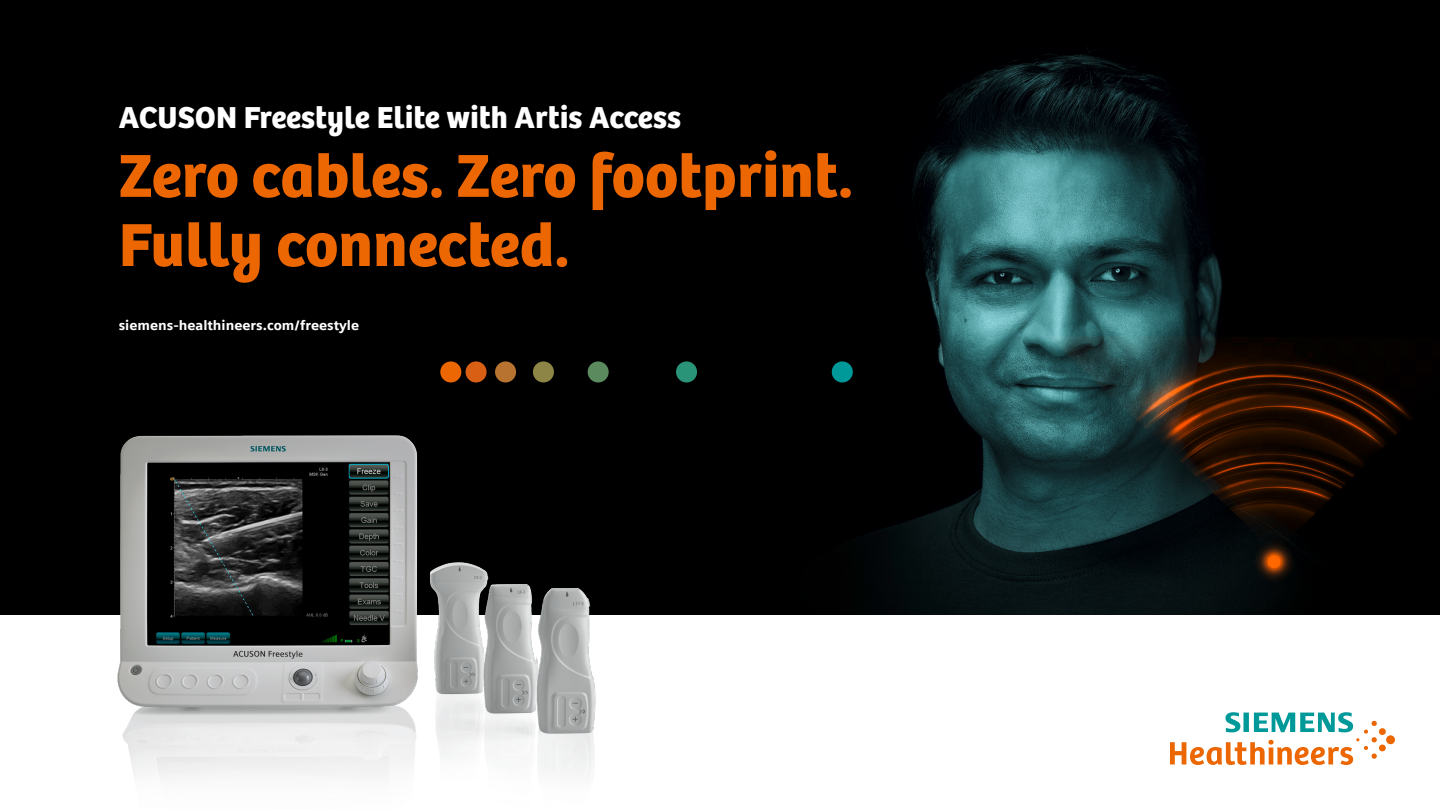
<style>
.page{position:relative;width:1440px;height:810px;background:#fff}
.page>*{position:absolute;margin:0;border:0;box-sizing:border-box;transform-origin:0 0}
.t1{font:62.85px/69.2px "SH Bree Headline Regular";color:#ec6602}
.t2{font:31.42px "SH Bree Headline Regular";color:#fff}
.t3{font:900 13.5px "Siemens Sans";color:#fff}
</style>
<div class="page">
<svg style="left:1170px;top:712px;width:225px;height:53px"></svg>
<div style="left:0;top:0;width:1440px;height:615px;background:#000"></div>
<img style="left:587px;top:48px;width:825px;height:567px">
<div style="left:440px;top:361px;width:21px;height:21px;background:#ec6602;border-radius:50%"></div>
<div style="left:466px;top:361px;width:21px;height:21px;background:#d85f14;border-radius:50%"></div>
<div style="left:495px;top:361px;width:21px;height:21px;background:#b7732f;border-radius:50%"></div>
<div style="left:533px;top:361px;width:21px;height:21px;background:#8c8545;border-radius:50%"></div>
<div style="left:588px;top:361px;width:21px;height:21px;background:#5a8a5e;border-radius:50%"></div>
<div style="left:676px;top:361px;width:21px;height:21px;background:#299478;border-radius:50%"></div>
<div style="left:832px;top:361px;width:21px;height:21px;background:#099;border-radius:50%"></div>
<img style="left:117px;top:417px;width:592px;height:360px">
<p class="t2" style="left:119px;top:93px;width:564px">ACUSON Freestyle Elite with Artis Access</p>
<p class="t1" style="left:119px;top:139px;width:736px">Zero cables. Zero footprint.<br>Fully connected.</p>
<p class="t3" style="left:119px;top:315px;width:242px">siemens-healthineers.com/freestyle</p>
</div>
